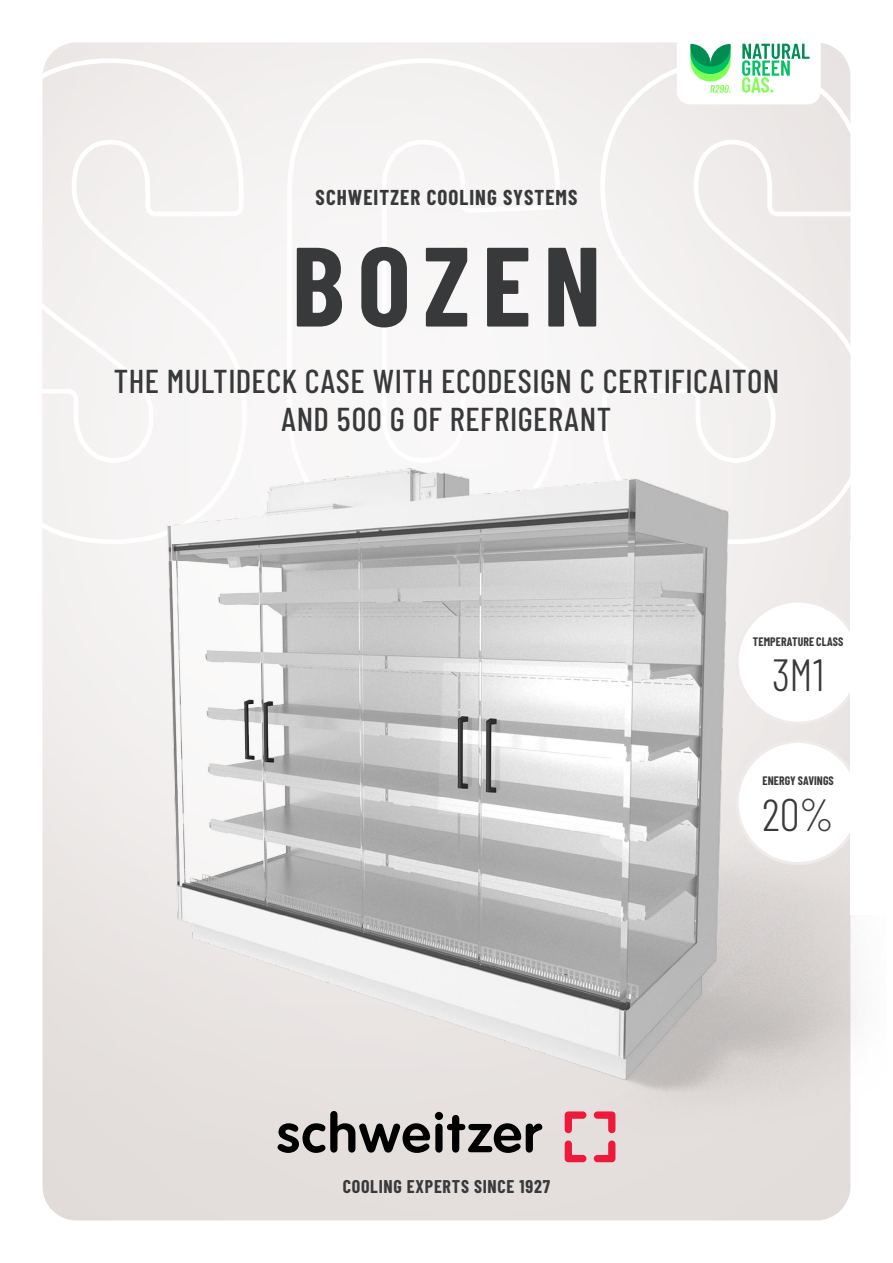
<style>
.page{position:relative;width:893px;height:1263px;background:#fff}
.page>*{position:absolute;margin:0;border:0;box-sizing:border-box;transform-origin:0 0}
.t1{font:700 112.5px "Barlow Condensed";letter-spacing:.11em;color:#38393b}
.t2{font:300 45px "Barlow Condensed";color:#38393b}
.t3{font:500 33px/37.5px "Barlow Condensed";letter-spacing:.015em;color:#38393b;text-align:center}
.t4{font:700 21px "Barlow Condensed";letter-spacing:.05em;color:#38393b}
.t5{font:700 18px "Barlow Condensed";letter-spacing:.04em;color:#38393b}
.t6{font:700 12px "Barlow Condensed";letter-spacing:.005em;color:#38393b}
</style>
<div class="page">
<div style="left:43px;top:43px;width:807px;height:1177px;background:#e4dedc"></div>
<div style="left:43px;top:43px;width:773px;height:283px;background:#f3f1f0"></div>
<img style="left:42px;top:326px;width:817px;height:876px">
<svg style="left:277px;top:1111px;width:153px;height:42px"></svg>
<svg style="left:447px;top:1115px;width:95px;height:38px"></svg>
<div style="left:435px;top:1123px;width:8px;height:29px;background:#000;border-radius:4px"></div>
<div style="left:435px;top:1112px;width:8px;height:8px;background:#000;border-radius:50%"></div>
<svg style="left:565px;top:1111px;width:50px;height:51px"></svg>
<div style="left:677px;top:11px;width:144px;height:93px;background:#fff;border-radius:13px"></div>
<svg style="left:742px;top:44px;width:68px;height:49px"></svg>
<svg style="left:690px;top:44px;width:41px;height:49px"></svg>
<div style="left:737px;top:601px;width:122px;height:122px;background:#fff;border-radius:50%"></div>
<div style="left:736px;top:600px;width:125px;height:125px;border:3px solid #efebeb;border-radius:50%"></div>
<div style="left:737px;top:741px;width:122px;height:122px;background:#fff;border-radius:50%"></div>
<div style="left:736px;top:740px;width:125px;height:125px;border:3px solid #efebeb;border-radius:50%"></div>
<div style="left:850px;top:540px;width:43px;height:374px;background:#fff"></div>
<p class="t4" style="left:315px;top:182px;width:263px">SCHWEITZER COOLING SYSTEMS</p>
<h1 class="t1" style="left:292px;top:206px;width:311px">BOZEN</h1>
<p class="t3" style="left:114px;top:360px;width:667px">THE MULTIDECK CASE WITH ECODESIGN C CERTIFICAITON<br>AND 500 G OF REFRIGERANT</p>
<p class="t6" style="left:753px;top:633px;width:92px">TEMPERATURE CLASS</p>
<h2 class="t2" style="left:772px;top:643px;width:54px">3M1</h2>
<p class="t5" style="left:343px;top:1174px;width:209px">COOLING EXPERTS SINCE 1927</p>
<p class="t6" style="left:762px;top:772px;width:73px">ENERGY SAVINGS</p>
<h2 class="t2" style="left:762px;top:782px;width:74px">20%</h2>
</div>
